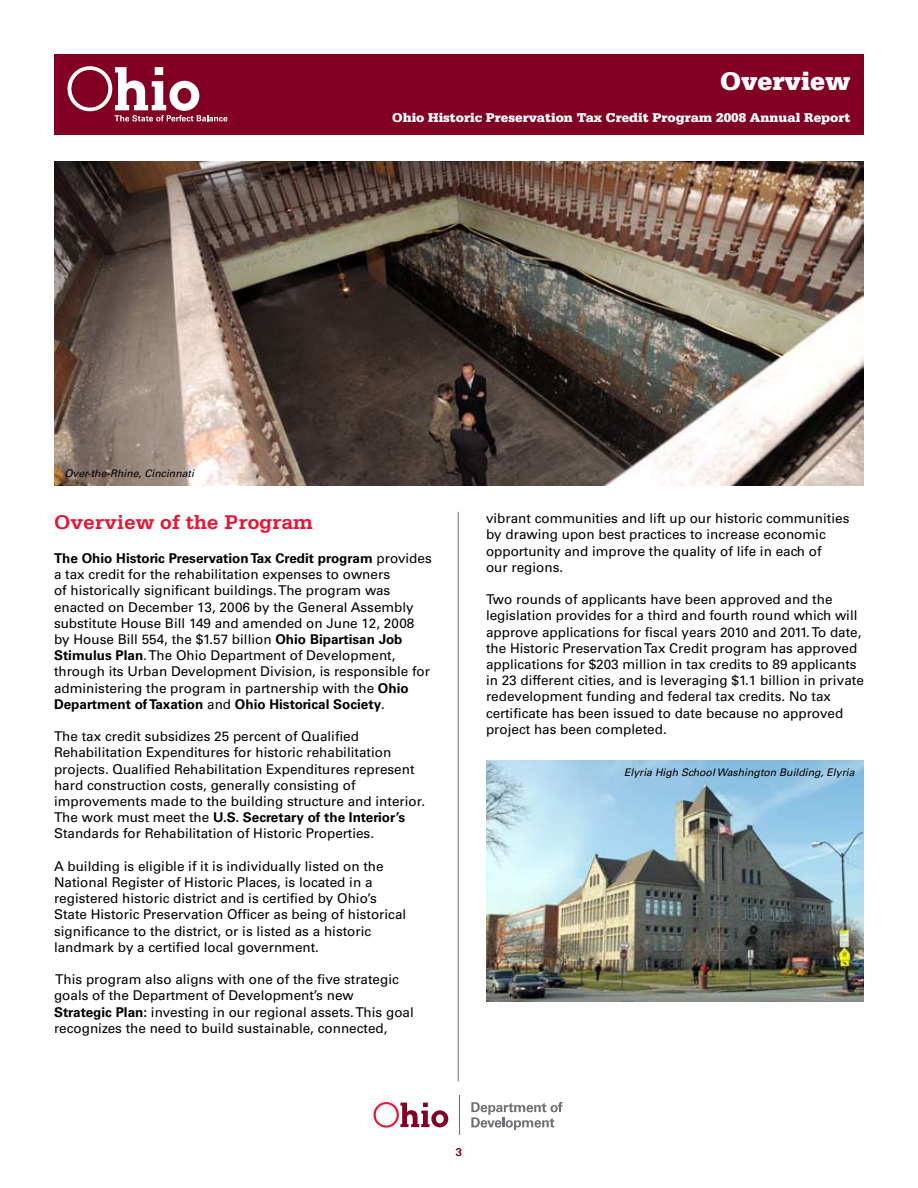
<style>
.page{position:relative;width:918px;height:1188px;background:#fff}
.page>*{position:absolute;margin:0;border:0;box-sizing:border-box;transform-origin:0 0}
.t1{font:900 27px "Serifa";color:#fff}
.t2{font:700 21px "Serifa";color:#e31937}
.t3{font:13.5px/16.2px "Univers";color:#000}
.t4{font:900 13.5px "Serifa";color:#fff}
.t5{font:700 12px "Serifa";color:#820024}
.t6{font:italic 10.5px "Univers";color:#000}
.s1{font-weight:700}
</style>
<div class="page">
<div style="left:54px;top:54px;width:810px;height:81px;background:#820024"></div>
<svg style="left:68px;top:66px;width:159px;height:56px"></svg>
<hr style="left:458px;top:512px;width:1px;height:569px;background:#717074">
<svg style="left:471px;top:1102px;width:91px;height:28px"></svg>
<hr style="left:459px;top:1096px;width:1px;height:39px;background:#717074">
<svg style="left:374px;top:1102px;width:74px;height:26px"></svg>
<img style="left:54px;top:162px;width:810px;height:324px">
<img style="left:486px;top:761px;width:378px;height:241px">
<p class="t6" style="left:64px;top:467px;width:131px">Over-the-Rhine, Cincinnati</p>
<h1 class="t1" style="left:720px;top:65px;width:132px">Overview</h1>
<p class="t4" style="left:392px;top:109px;width:460px">Ohio Historic Preservation Tax Credit Program 2008 Annual Report</p>
<h2 class="t2" style="left:54px;top:510px;width:261px">Overview of the Program</h2>
<p class="t3" style="left:54px;top:550px;width:379px"><span class="s1">The Ohio Historic Preservation Tax Credit program</span> provides a tax credit for the rehabilitation expenses to owners<br>of historically significant buildings. The program was enacted on December 13, 2006 by the General Assembly substitute House Bill 149 and amended on June 12, 2008 by House Bill 554, the $1.57 billion <span class="s1">Ohio Bipartisan Job Stimulus Plan</span>. The Ohio Department of Development, through its Urban Development Division, is responsible for administering the program in partnership with the <span class="s1">Ohio Department of Taxation</span> and <span class="s1">Ohio Historical Society</span>.</p>
<p class="t3" style="left:54px;top:728px;width:373px">The tax credit subsidizes 25 percent of Qualified Rehabilitation Expenditures for historic rehabilitation projects. Qualified Rehabilitation Expenditures represent hard construction costs, generally consisting of improvements made to the building structure and interior.<br>The work must meet the <span class="s1">U.S. Secretary of the Interior’s </span>Standards for Rehabilitation of Historic Properties.</p>
<p class="t3" style="left:54px;top:858px;width:354px">A building is eligible if it is individually listed on the National Register of Historic Places, is located in a registered historic district and is certified by Ohio’s State Historic Preservation Officer as being of historical significance to the district, or is listed as a historic landmark by a certified local government.</p>
<p class="t3" style="left:54px;top:971px;width:361px">This program also aligns with one of the five strategic goals of the Department of Development’s new <span class="s1">Strategic Plan:</span> investing in our regional assets. This goal recognizes the need to build sustainable, connected,</p>
<p class="t3" style="left:486px;top:510px;width:365px">vibrant communities and lift up our historic communities by drawing upon best practices to increase economic opportunity and improve the quality of life in each of<br>our regions.</p>
<p class="t3" style="left:486px;top:591px;width:379px">Two rounds of applicants have been approved and the legislation provides for a third and fourth round which will approve applications for fiscal years 2010 and 2011. To date, the Historic Preservation Tax Credit program has approved applications for $203 million in tax credits to 89 applicants in 23 different cities, and is leveraging $1.1 billion in private redevelopment funding and federal tax credits. No tax certificate has been issued to date because no approved project has been completed.</p>
<p class="t6" style="left:624px;top:766px;width:232px">Elyria High School Washington Building, Elyria</p>
<p class="t5" style="left:456px;top:1145px;width:8px">3</p>
</div>
